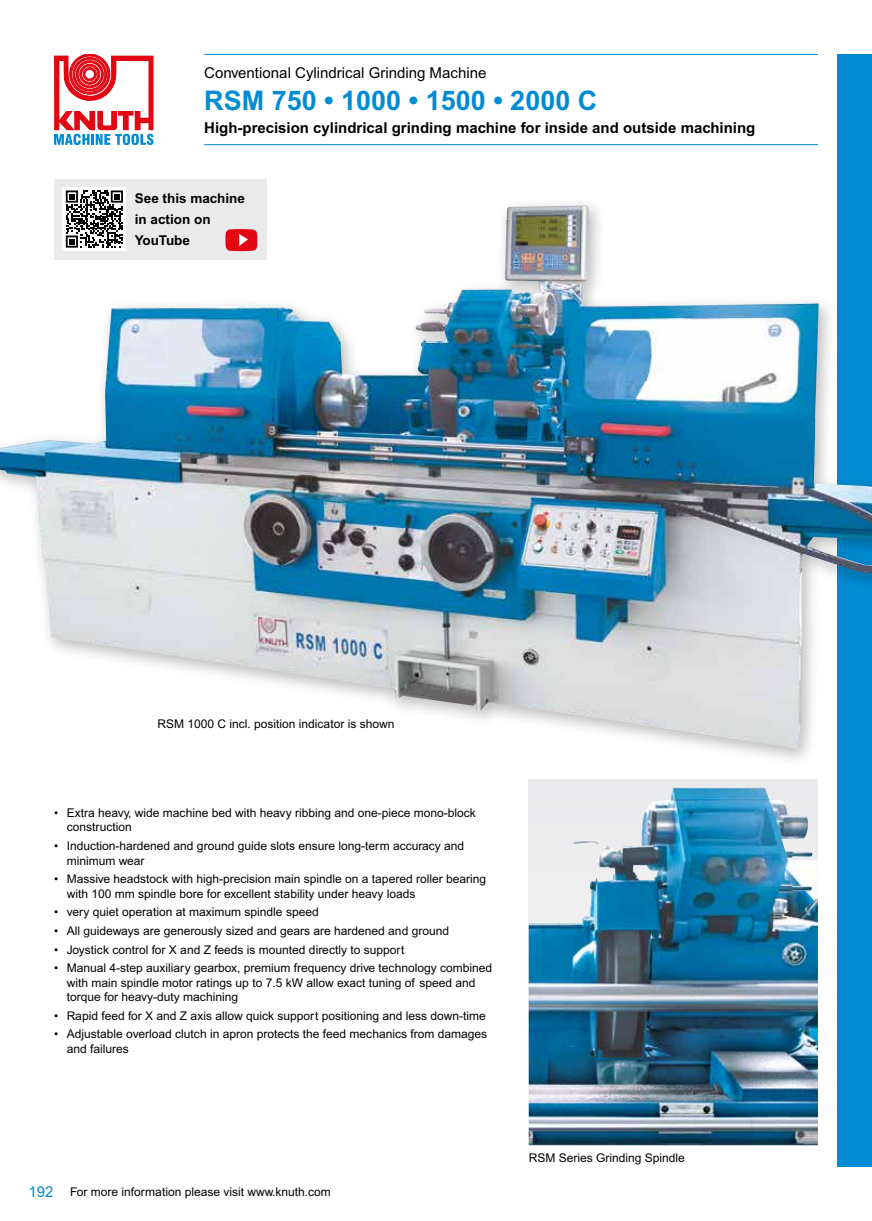
<style>
.page{position:relative;width:872px;height:1221px;background:#fff}
.page>*{position:absolute;margin:0;border:0;box-sizing:border-box;transform-origin:0 0}
.t1{font:700 27px "Arial MT Pro";color:#008bd2}
.t2{font:700 15px "Arial MT Pro";color:#000}
.t3{font:15px "Arial MT Pro";color:#000}
.t4{font:15px "Arial MT Pro";color:#008bd2}
.t5{font:700 13.5px/21px "Arial MT Pro";color:#000}
.t6{font:12px/14.4px "Arial MT Pro";color:#000}
</style>
<div class="page">
<div style="left:838px;top:54px;width:34px;height:1112px;background:#008bd2"></div>
<hr style="left:204px;top:54px;width:614px;height:1px;background:#008bd2">
<hr style="left:204px;top:144px;width:614px;height:1px;background:#008bd2">
<div style="left:0;top:200px;width:872px;height:567px;background:#000;opacity:.26"></div>
<img style="left:0;top:205px;width:872px;height:543px">
<div style="left:529px;top:779px;width:289px;height:366px;background:#eaeaeb"></div>
<img style="left:529px;top:787px;width:289px;height:358px">
<div style="left:54px;top:179px;width:212px;height:80px;background:#eaeaeb"></div>
<svg style="left:225px;top:229px;width:32px;height:22px"></svg>
<svg style="left:54px;top:54px;width:99px;height:91px"></svg>
<div style="left:63px;top:187px;width:63px;height:64px;background:#fff"></div>
<svg style="left:66px;top:190px;width:57px;height:58px"></svg>
<p class="t3" style="left:204px;top:64px;width:284px">Conventional Cylindrical Grinding Machine</p>
<h1 class="t1" style="left:204px;top:84px;width:395px">RSM 750 • 1000 • 1500 • 2000 C</h1>
<p class="t2" style="left:204px;top:119px;width:553px">High-precision cylindrical grinding machine for inside and outside machining</p>
<p class="t5" style="left:135px;top:188px;width:112px">See this machine in action on<br>YouTube</p>
<p class="t6" style="left:157px;top:716px;width:239px">RSM 1000 C incl. position indicator is shown</p>
<p class="t6" style="left:67px;top:806px;width:410px;text-indent:-13px">• Extra heavy, wide machine bed with heavy ribbing and one-piece mono-block construction</p>
<p class="t6" style="left:67px;top:839px;width:399px;text-indent:-13px">• Induction-hardened and ground guide slots ensure long-term accuracy and minimum wear</p>
<p class="t6" style="left:67px;top:872px;width:421px;text-indent:-13px">• Massive headstock with high-precision main spindle on a tapered roller bearing with 100 mm spindle bore for excellent stability under heavy loads</p>
<p class="t6" style="left:54px;top:905px;width:266px">• very quiet operation at maximum spindle speed</p>
<p class="t6" style="left:54px;top:924px;width:397px">• All guideways are generously sized and gears are hardened and ground</p>
<p class="t6" style="left:54px;top:942px;width:352px">• Joystick control for X and Z feeds is mounted directly to support</p>
<p class="t6" style="left:67px;top:961px;width:427px;text-indent:-13px">• Manual 4-step auxiliary gearbox, premium frequency drive technology combined with main spindle motor ratings up to 7.5 kW allow exact tuning of speed and torque for heavy-duty machining</p>
<p class="t6" style="left:54px;top:1008px;width:433px">• Rapid feed for X and Z axis allow quick support positioning and less down-time</p>
<p class="t6" style="left:67px;top:1027px;width:422px;text-indent:-13px">• Adjustable overload clutch in apron protects the feed mechanics from damages and failures</p>
<p class="t4" style="left:28px;top:1182px;width:27px">192</p>
<p class="t6" style="left:70px;top:1184px;width:262px">For more information please visit www.knuth.com</p>
<p class="t6" style="left:529px;top:1151px;width:158px">RSM Series Grinding Spindle</p>
</div>
